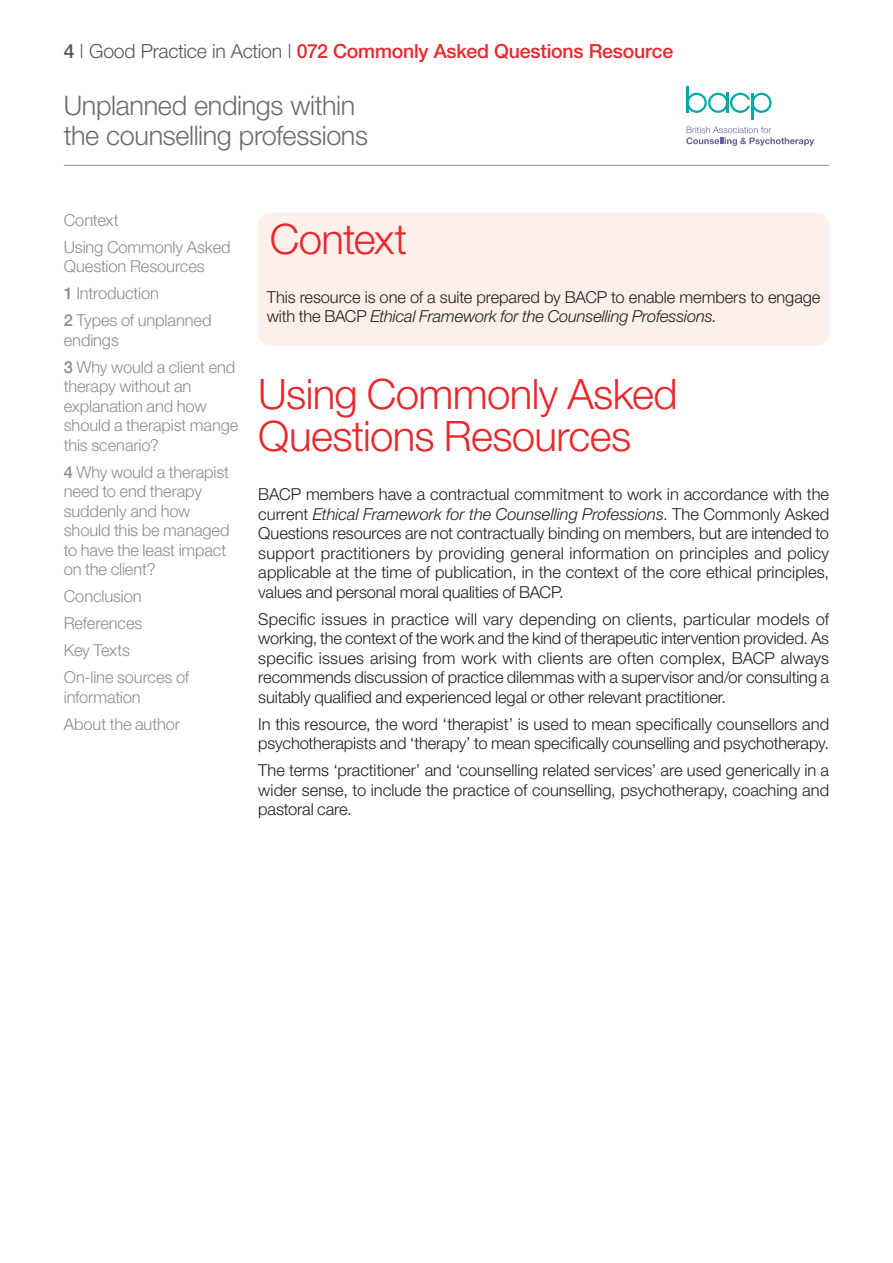
<style>
.page{position:relative;width:893px;height:1263px;background:#fff}
.page>*{position:absolute;margin:0;border:0;box-sizing:border-box;transform-origin:0 0}
.Section_heading{font:300 42px/42px "Helvetica Neue";letter-spacing:-.015em;color:#e9282d}
.t1{font:300 27px/30px "Helvetica Neue";letter-spacing:-.015em;color:#6c6d70}
.t2{font:500 19.5px "Helvetica Neue";letter-spacing:-.01em;color:#e9282d}
.body{font:300 16.5px/19.5px "Helvetica Neue";letter-spacing:-.005em;color:#231f20;text-align:justify}
.t3{font:300 16.5px/27px "Helvetica Neue";letter-spacing:-.01em;color:#6c6d70}
.s1{color:#57585a}
.s2{font-weight:300;color:#57585a}
.s3{font-weight:500}
.s4{font-style:italic}
</style>
<div class="page">
<svg style="left:686px;top:127px;width:128px;height:19px"></svg>
<hr style="left:751px;top:93px;width:3px;height:27px;background:#00a9a7">
<hr style="left:687px;top:86px;width:2px;height:27px;background:#00a9a7">
<svg style="left:689px;top:93px;width:83px;height:20px"></svg>
<hr style="left:64px;top:165px;width:765px;height:1px;background:#939598">
<div style="left:258px;top:213px;width:571px;height:132px;background:#fdefe9;border-radius:13px"></div>
<p class="t2" style="left:64px;top:39px;width:611px"><span class="s1">4</span> <span class="s2">| Good Practice in Action |</span> 072 Commonly Asked Questions Resource</p>
<h2 class="t1" style="left:64px;top:89px;width:306px">Unplanned endings within the counselling professions</h2>
<p class="t3" style="left:64px;top:206px;width:168px">Context<br>Using Commonly Asked</p>
<p class="t3" style="left:64px;top:252px;width:149px">Question Resources<br><span class="s3">1</span> Introduction<br><span class="s3">2</span> Types of unplanned</p>
<p class="t3" style="left:64px;top:326px;width:173px">endings<br><span class="s3">3</span> Why would a client end</p>
<p class="t3" style="left:64px;top:376px;width:176px;line-height:19.5px">therapy without an explanation and how should a therapist mange this scenario?</p>
<p class="t3" style="left:64px;top:462px;width:167px;line-height:19.5px"><span class="s3">4</span> Why would a therapist need to end therapy suddenly and how should this be managed to have the least impact on the client?</p>
<p class="t3" style="left:64px;top:582px;width:127px">Conclusion<br>References<br>Key Texts<br>On-line sources of</p>
<p class="t3" style="left:64px;top:683px;width:118px">information<br>About the author</p>
<p class="Section_heading" style="left:270px;top:217px;width:139px">Context</p>
<p class="body" style="left:267px;top:287px;width:555px">This resource is one of a suite prepared by BACP to enable members to engage with the BACP <span class="s4">Ethical Framework for the Counselling Professions.</span></p>
<p class="Section_heading" style="left:258px;top:373px;width:421px">Using Commonly Asked<br>Questions Resources</p>
<p class="body" style="left:258px;top:484px;width:572px">BACP members have a contractual commitment to work in accordance with the current <span class="s4">Ethical Framework for the Counselling Professions</span>. The Commonly Asked Questions resources are not contractually binding on members, but are intended to support practitioners by providing general information on principles and policy applicable at the time of publication, in the context of the core ethical principles, values and personal moral qualities of BACP.</p>
<p class="body" style="left:258px;top:609px;width:572px">Specific issues in practice will vary depending on clients, particular models of working, the context of the work and the kind of therapeutic intervention provided. As specific issues arising from work with clients are often complex, BACP always recommends discussion of practice dilemmas with a supervisor and/or consulting a suitably qualified and experienced legal or other relevant practitioner.</p>
<p class="body" style="left:258px;top:714px;width:572px">In this resource, the word ‘therapist’ is used to mean specifically counsellors and psychotherapists and ‘therapy’ to mean specifically counselling and psychotherapy.</p>
<p class="body" style="left:258px;top:760px;width:572px">The terms ‘practitioner’ and ‘counselling related services’ are used generically in a wider sense, to include the practice of counselling, psychotherapy, coaching and pastoral care.</p>
</div>
